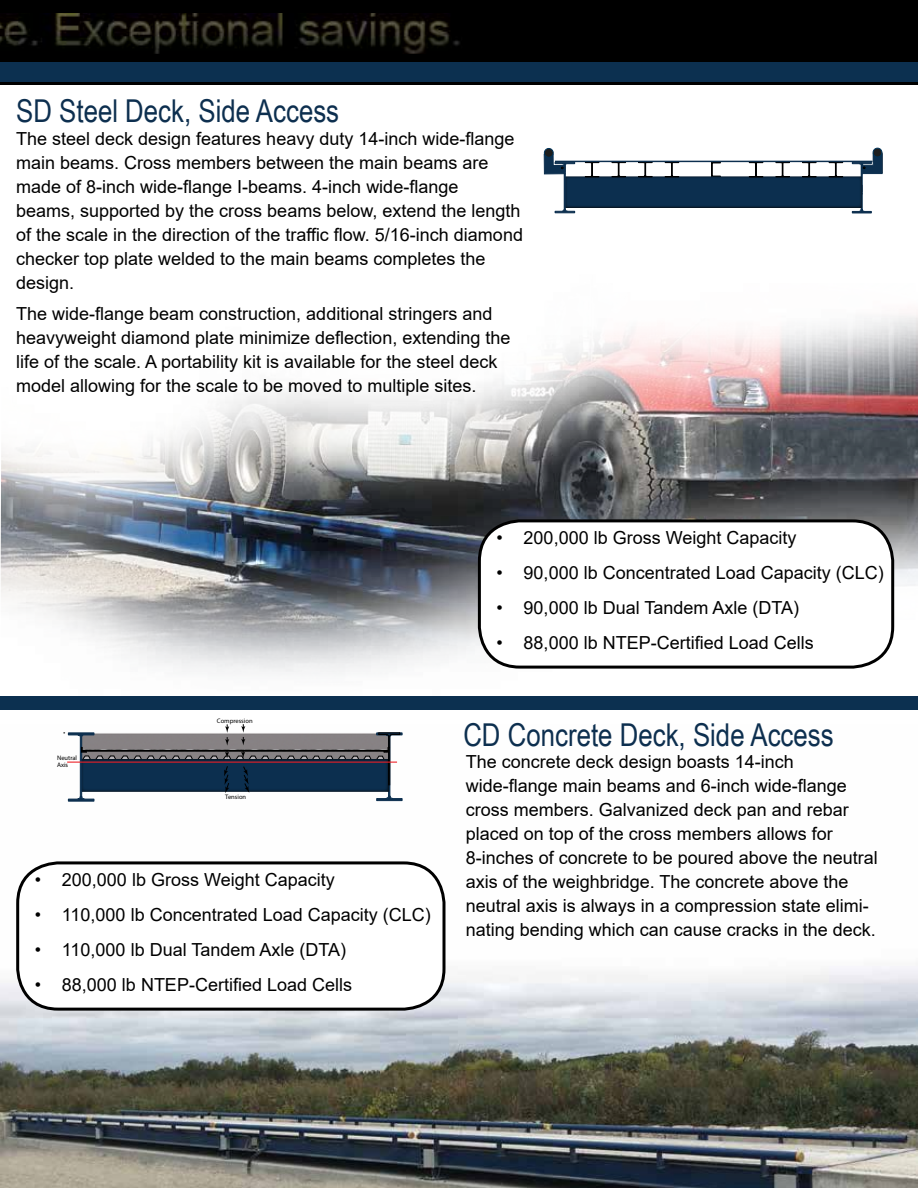
<style>
.page{position:relative;width:918px;height:1188px;background:#fff}
.page>*{position:absolute;margin:0;border:0;box-sizing:border-box;transform-origin:0 0}
.t1{font:31.5px "Arial Narrow";color:#0d2f4f}
.t2{font:18px/24px "Arial";color:#000}
.t3{font:6.45px/7.8px "Myriad Pro";color:#000}
</style>
<div class="page">
<img style="left:0;top:0;width:918px;height:710px">
<img style="left:0;top:798px;width:918px;height:390px">
<div style="left:0;top:62px;width:918px;height:20px;background:#0c3050"></div>
<svg style="left:64px;top:724px;width:338px;height:77px"></svg>
<svg style="left:711px;top:162px;width:10px;height:15px"></svg>
<div style="left:565px;top:177px;width:296px;height:30px;background:#0c2f4f"></div>
<div style="left:565px;top:177px;width:296px;height:30px;border:1px solid #050606"></div>
<svg style="left:585px;top:162px;width:14px;height:15px"></svg>
<svg style="left:612px;top:162px;width:14px;height:15px"></svg>
<svg style="left:638px;top:162px;width:14px;height:15px"></svg>
<svg style="left:665px;top:162px;width:14px;height:15px"></svg>
<svg style="left:749px;top:162px;width:14px;height:15px"></svg>
<svg style="left:776px;top:162px;width:14px;height:15px"></svg>
<svg style="left:802px;top:162px;width:14px;height:15px"></svg>
<svg style="left:829px;top:162px;width:14px;height:15px"></svg>
<hr style="left:555px;top:161px;width:318px;height:1px;background:#0c2f4f">
<div style="left:873px;top:148px;width:9px;height:9px;background:#1d1e1e;border-radius:50%"></div>
<div style="left:873px;top:148px;width:9px;height:9px;border:1px solid #00345a;border-radius:50%"></div>
<svg style="left:852px;top:153px;width:31px;height:60px"></svg>
<div style="left:544px;top:148px;width:9px;height:9px;background:#1d1e1e;border-radius:50%"></div>
<div style="left:544px;top:148px;width:10px;height:10px;border:1px solid #00345a;border-radius:50%"></div>
<svg style="left:544px;top:154px;width:31px;height:59px"></svg>
<div style="left:479px;top:521px;width:414px;height:146px;background:#fff;border-radius:40px"></div>
<div style="left:478px;top:519px;width:416px;height:150px;border:3px solid #000;border-radius:40px"></div>
<div style="left:18px;top:863px;width:426px;height:146px;background:#fff;border-radius:41px"></div>
<div style="left:16px;top:861px;width:430px;height:150px;border:3px solid #000;border-radius:41px"></div>
<img style="left:0;top:14px;width:470px;height:40px">
<h1 class="t1" style="left:16px;top:88px;width:325px">SD Steel Deck, Side Access</h1>
<p class="t2" style="left:16px;top:127px;width:508px">The steel deck design features heavy duty 14-inch wide-flange main beams. Cross members between the main beams are made of 8-inch wide-flange I-beams. 4-inch wide-flange<br>beams, supported by the cross beams below, extend the length of the scale in the direction of the traffic flow. 5/16-inch diamond checker top plate welded to the main beams completes the design.</p>
<p class="t2" style="left:16px;top:301px;width:496px">The wide-flange beam construction, additional stringers and heavyweight diamond plate minimize deflection, extending the life of the scale. A portability kit is available for the steel deck model allowing for the scale to be moved to multiple sites.</p>
<p class="t3" style="left:57px;top:753px;width:22px">Neutral<br>Axis</p>
<p class="t3" style="left:217px;top:717px;width:37px">Compression</p>
<p class="t3" style="left:225px;top:793px;width:22px">Tension</p>
<p class="t2" style="left:35px;top:867px;width:301px">• 200,000 lb Gross Weight Capacity</p>
<p class="t2" style="left:35px;top:902px;width:397px">• 110,000 lb Concentrated Load Capacity (CLC)</p>
<p class="t2" style="left:35px;top:938px;width:313px">• 110,000 lb Dual Tandem Axle (DTA)</p>
<p class="t2" style="left:35px;top:973px;width:319px">• 88,000 lb NTEP-Certified Load Cells</p>
<p class="t2" style="left:497px;top:525px;width:301px">• 200,000 lb Gross Weight Capacity</p>
<p class="t2" style="left:497px;top:560px;width:389px">• 90,000 lb Concentrated Load Capacity (CLC)</p>
<p class="t2" style="left:497px;top:596px;width:304px">• 90,000 lb Dual Tandem Axle (DTA)</p>
<p class="t2" style="left:497px;top:631px;width:319px">• 88,000 lb NTEP-Certified Load Cells</p>
<h1 class="t1" style="left:463px;top:712px;width:372px">CD Concrete Deck, Side Access</h1>
<p class="t2" style="left:466px;top:750px;width:414px">The concrete deck design boasts 14-inch wide-flange main beams and 6-inch wide-flange cross members. Galvanized deck pan and rebar placed on top of the cross members allows for 8-inches of concrete to be poured above the neutral axis of the weighbridge. The concrete above the neutral axis is always in a compression state elimi&shy;nating bending which can cause cracks in the deck.</p>
</div>
